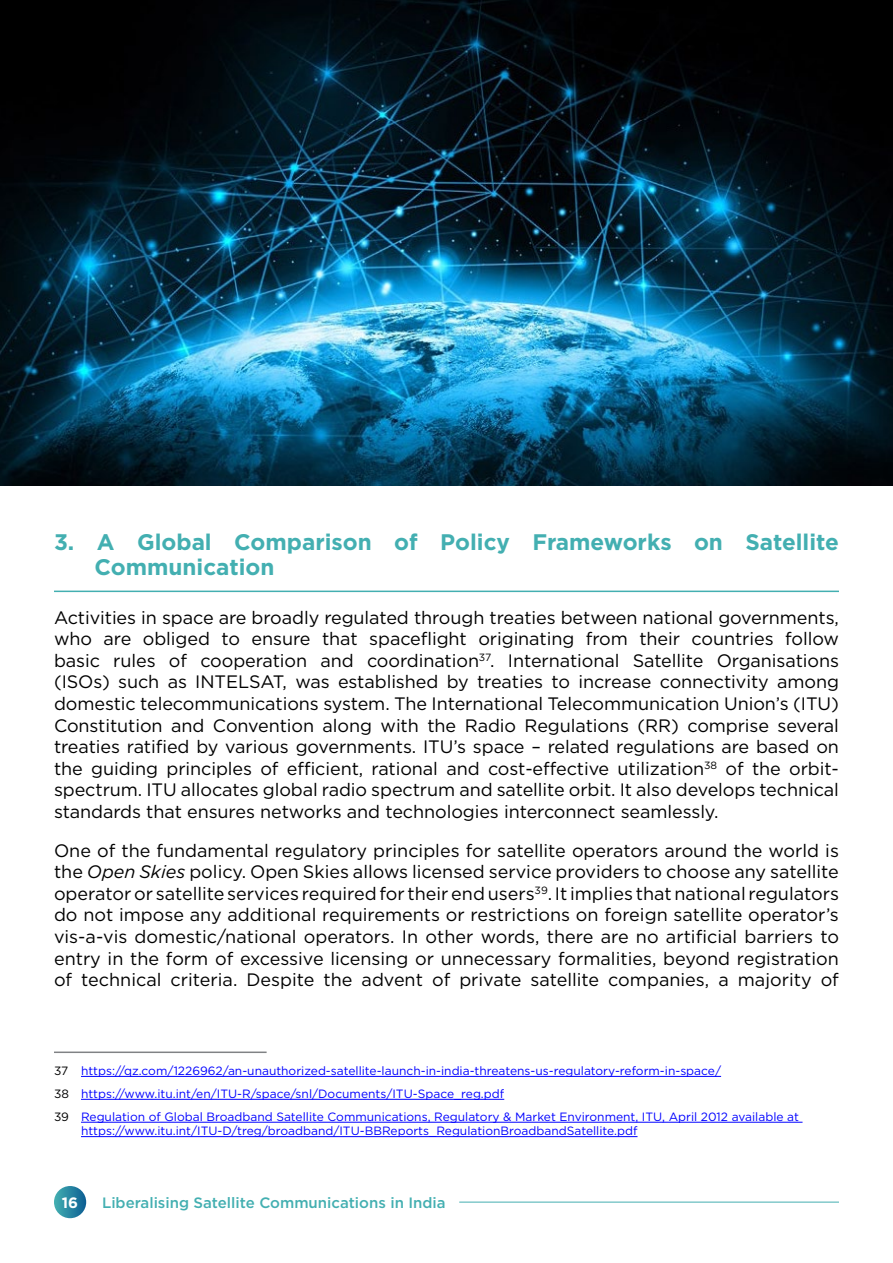
<style>
.page{position:relative;width:893px;height:1263px;background:#fff}
.page>*{position:absolute;margin:0;border:0;box-sizing:border-box;transform-origin:0 0}
.t1{font:700 22.5px/25.8px "Gotham";color:#43afb1}
.t2{font:18px/21.6px "Gotham";letter-spacing:-.005em;color:#000;text-align:justify}
.t3{font:500 15px "Gotham";color:#43afb1}
.t4{font:700 15px "Gotham";color:#fff}
.t5{font:12px/23px "Gotham";color:#00f}
.s1{font-style:italic}
.s2{color:#000}
</style>
<div class="page">
<svg style="left:54px;top:1186px;width:32px;height:32px"></svg>
<hr style="left:459px;top:1202px;width:380px;height:1px;background:#43afb1">
<hr style="left:54px;top:591px;width:785px;height:1px;background:#43afb1">
<hr style="left:54px;top:1051px;width:213px;height:2px;background:#808285">
<hr style="left:81px;top:1076px;width:640px;height:1px;background:#00f">
<hr style="left:81px;top:1099px;width:423px;height:1px;background:#00f">
<hr style="left:81px;top:1122px;width:721px;height:1px;background:#00f">
<hr style="left:81px;top:1136px;width:556px;height:1px;background:#00f">
<img style="left:0;top:0;width:893px;height:485px">
<p class="t1" style="left:94px;top:528px;width:746px;text-indent:-40px">3. A Global Comparison of Policy Frameworks on Satellite<br>Communication</p>
<p class="t2" style="left:54px;top:606px;width:786px">Activities in space are broadly regulated through treaties between national governments, who are obliged to ensure that spaceflight originating from their countries follow basic rules of cooperation and coordination<sup>37</sup>. International Satellite Organisations (ISOs) such as INTELSAT, was established by treaties to increase connectivity among domestic telecommunications system. The International Telecommunication Union’s (ITU)<br>Constitution and Convention along with the Radio Regulations (RR) comprise several treaties ratified by various governments. ITU’s space – related regulations are based on the guiding principles of efficient, rational and cost-effective utilization<sup>38</sup> of the orbit&shy;spectrum. ITU allocates global radio spectrum and satellite orbit. It also develops technical standards that ensures networks and technologies interconnect seamlessly.</p>
<p class="t2" style="left:54px;top:839px;width:786px">One of the fundamental regulatory principles for satellite operators around the world is the <span class="s1">Open Skies</span> policy. Open Skies allows licensed service providers to choose any satellite operator or satellite services required for their end users<sup>39</sup>. It implies that national regulators do not impose any additional requirements or restrictions on foreign satellite operator’s vis-a-vis domestic/national operators. In other words, there are no artificial barriers to entry in the form of excessive licensing or unnecessary formalities, beyond registration of technical criteria. Despite the advent of private satellite companies, a majority of</p>
<p class="t5" style="left:54px;top:1059px;width:746px"><span class="s2">37</span> https://qz.com/1226962/an-unauthorized-satellite-launch-in-india-threatens-us-regulatory-reform-in-space/<br><span class="s2">38</span> https://www.itu.int/en/ITU-R/space/snl/Documents/ITU-Space_reg.pdf<br><span class="s2">39</span> Regulation of Global Broadband Satellite Communications, Regulatory &amp; Market Environment, ITU, April 2012 available at</p>
<p class="t5" style="left:81px;top:1119px;width:558px">https://www.itu.int/ITU-D/treg/broadband/ITU-BBReports_RegulationBroadbandSatellite.pdf</p>
<p class="t4" style="left:62px;top:1192px;width:18px">16</p>
<p class="t3" style="left:102px;top:1193px;width:345px">Liberalising Satellite Communications in India</p>
</div>
